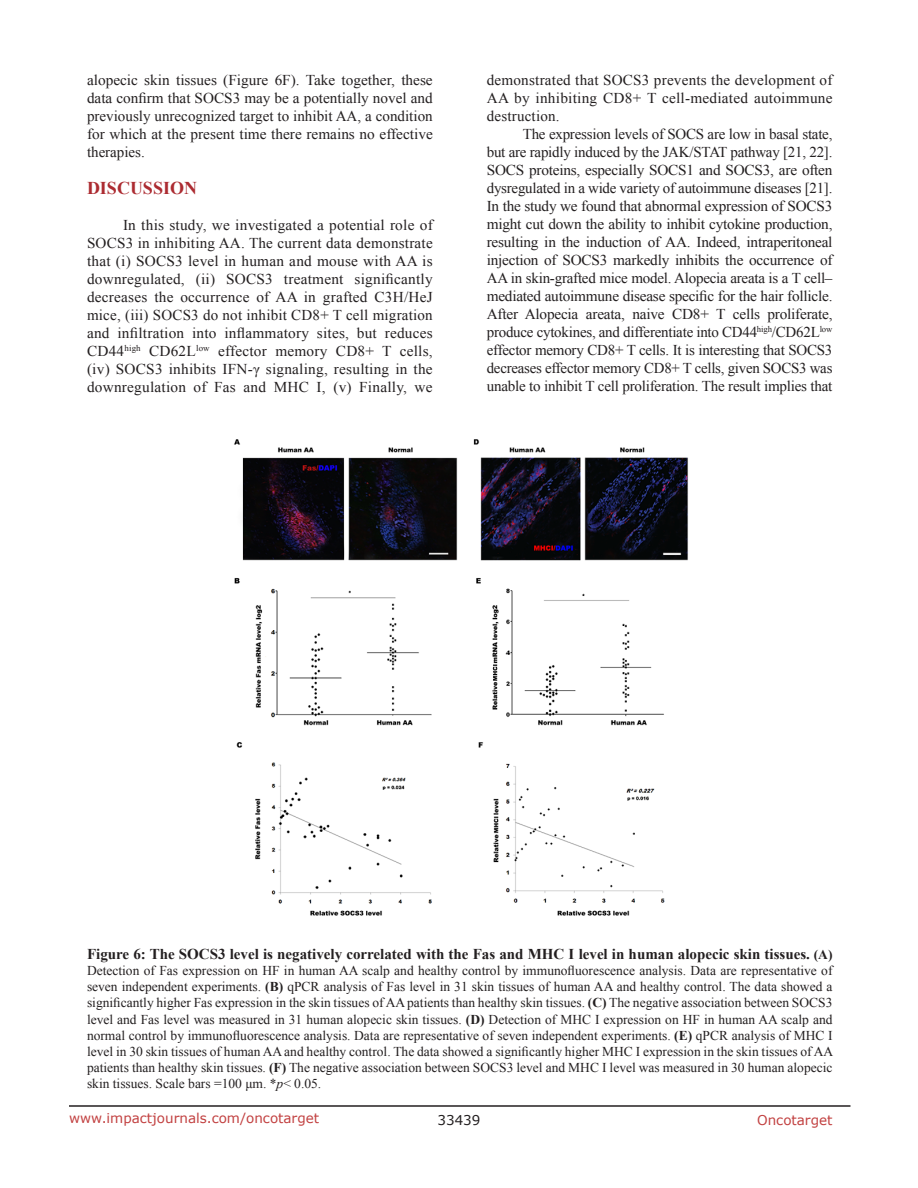
<style>
.page{position:relative;width:918px;height:1188px;background:#fff}
.page>*{position:absolute;margin:0;border:0;box-sizing:border-box;transform-origin:0 0}
.Heading{font:700 18px "Times New Roman";color:#ac2b31}
.BodyText{font:15px/18px "Times New Roman";letter-spacing:.005em;color:#231f20;text-align:justify}
.figuretext{font:700 15px "Times New Roman";color:#231f20}
.figuretext-2{font:13.5px/16.2px "Times New Roman";color:#231f20;text-align:justify}
.t1{font:13.5px "Verdana";color:#c24141}
.t2{font:13.5px "Verdana";color:#231f20}
.s1{font-size:13.5px}
.s2{font-weight:700}
.s3{font-style:italic}
</style>
<div class="page">
<hr style="left:69px;top:1105px;width:781px;height:2px;background:#231f20">
<img style="left:234px;top:439px;width:454px;height:477px">
<p class="BodyText" style="left:87px;top:71px;width:347px">alopecic skin tissues (Figure 6F). Take together, these data confirm that SOCS3 may be a potentially novel and previously unrecognized target to inhibit AA, a condition for which at the present time there remains no effective therapies.</p>
<p class="Heading" style="left:87px;top:176px;width:112px">DISCUSSION</p>
<p class="BodyText" style="left:87px;top:216px;width:347px;text-indent:36px">In this study, we investigated a potential role of SOCS3 in inhibiting AA. The current data demonstrate that (i) SOCS3 level in human and mouse with AA is downregulated, (ii) SOCS3 treatment significantly decreases the occurrence of AA in grafted C3H/HeJ mice, (iii) SOCS3 do not inhibit CD8+ T cell migration and infiltration into inflammatory sites, but reduces CD44<sup>high</sup> CD62L<sup>low</sup> effector memory CD8+ T cells, (iv) SOCS3 inhibits IFN-γ signaling, resulting in the downregulation of Fas and MHC I, (v) Finally, we</p>
<p class="BodyText" style="left:487px;top:71px;width:347px">demonstrated that SOCS3 prevents the development of AA by inhibiting CD8+ T cell-mediated autoimmune destruction.</p>
<p class="BodyText" style="left:487px;top:125px;width:347px;text-indent:36px">The expression levels of SOCS are low in basal state, but are rapidly induced by the JAK/STAT pathway [21, 22].<br>SOCS proteins, especially SOCS1 and SOCS3, are often dysregulated in a wide variety of autoimmune diseases [21].<br>In the study we found that abnormal expression of SOCS3 might cut down the ability to inhibit cytokine production, resulting in the induction of AA. Indeed, intraperitoneal injection of SOCS3 markedly inhibits the occurrence of AA in skin-grafted mice model. Alopecia areata is a T cell– mediated autoimmune disease specific for the hair follicle.<br>After Alopecia areata, naive CD8+ T cells proliferate, produce cytokines, and differentiate into CD44<sup>high</sup>/CD62L<sup>low </sup>effector memory CD8+ T cells. It is interesting that SOCS3 decreases effector memory CD8+ T cells, given SOCS3 was unable to inhibit T cell proliferation. The result implies that</p>
<p class="figuretext" style="left:87px;top:943px;width:747px">Figure 6: The SOCS3 level is negatively correlated with the Fas and MHC I level in human alopecic skin tissues. <span class="s1">(A)</span></p>
<p class="figuretext-2" style="left:87px;top:962px;width:748px">Detection of Fas expression on HF in human AA scalp and healthy control by immunofluorescence analysis. Data are representative of seven independent experiments. <span class="s2">(B)</span> qPCR analysis of Fas level in 31 skin tissues of human AA and healthy control. The data showed a significantly higher Fas expression in the skin tissues of AA patients than healthy skin tissues. <span class="s2">(C)</span> The negative association between SOCS3 level and Fas level was measured in 31 human alopecic skin tissues. <span class="s2">(D)</span> Detection of MHC I expression on HF in human AA scalp and normal control by immunofluorescence analysis. Data are representative of seven independent experiments. <span class="s2">(E)</span> qPCR analysis of MHC I level in 30 skin tissues of human AA and healthy control. The data showed a significantly higher MHC I expression in the skin tissues of AA patients than healthy skin tissues. <span class="s2">(F)</span> The negative association between SOCS3 level and MHC I level was measured in 30 human alopecic skin tissues. Scale bars =100 μm. *<span class="s3">p</span>&lt; 0.05.</p>
<p class="t1" style="left:69px;top:1109px;width:252px">www.impactjournals.com/oncotarget</p>
<p class="t2" style="left:438px;top:1111px;width:44px">33439</p>
<p class="t1" style="left:757px;top:1111px;width:77px">Oncotarget</p>
</div>
